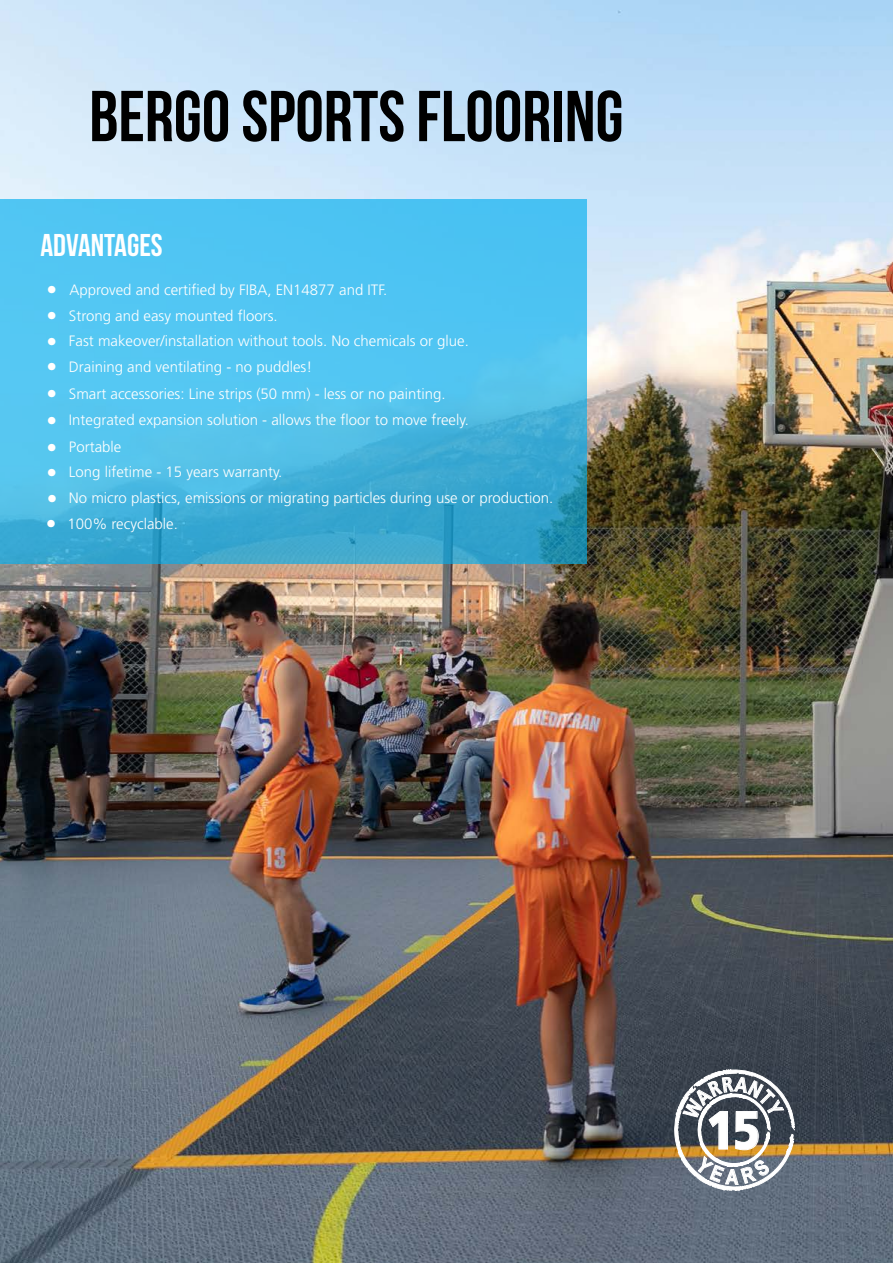
<style>
.page{position:relative;width:893px;height:1263px;background:#fff}
.page>*{position:absolute;margin:0;border:0;box-sizing:border-box;transform-origin:0 0}
.t1{font:71.85px "Bebas Neue";color:#000}
.t2{font:900 53.85px "Frutiger";color:#fff;scale:.85 1}
.t3{font:31.5px "Bebas Neue";color:#fff}
.t4{font:300 21.3px/25.7px "Frutiger";color:#fff;text-align:justify}
.t5{font:300 15px/26.2px "Frutiger";color:#fff}
</style>
<div class="page">
<img style="left:0;top:0;width:893px;height:1263px">
<svg style="left:0;top:199px;width:587px;height:364px;background:#4abce7"></svg>
<svg style="left:673px;top:1069px;width:122px;height:123px;background:#6b6e70"></svg>
<h1 class="t1" style="left:89px;top:77px;width:536px">BERGO SPORTS FLOORING</h1>
<h3 class="t3" style="left:40px;top:227px;width:124px">ADVANTAGES</h3>
<h3 class="t4" style="left:46px;top:277px;width:12px">• • • •</h3>
<h3 class="t4" style="left:46px;top:381px;width:12px;line-height:26.5px">• • •</h3>
<h3 class="t4" style="left:46px;top:460px;width:13px">• • •</h3>
<p class="t5" style="left:69px;top:277px;width:319px">Approved and certified by FIBA, EN14877 and ITF.</p>
<p class="t5" style="left:69px;top:303px;width:210px">Strong and easy mounted floors.</p>
<p class="t5" style="left:69px;top:328px;width:402px">Fast makeover/installation without tools. No chemicals or glue.<br>Draining and ventilating - no puddles!<br>Smart accessories: Line strips (50 mm) - less or no painting.<br>Integrated expansion solution - allows the floor to move freely.</p>
<p class="t5" style="left:67px;top:459px;width:488px;line-height:25.8px">Long lifetime - 15 years warranty.<br>No micro plastics, emissions or migrating particles during use or production.<br>100% recyclable.</p>
<p class="t5" style="left:69px;top:434px;width:54px">Portable</p>
<h2 class="t2" style="left:706px;top:1098px;width:66px">15</h2>
</div>
